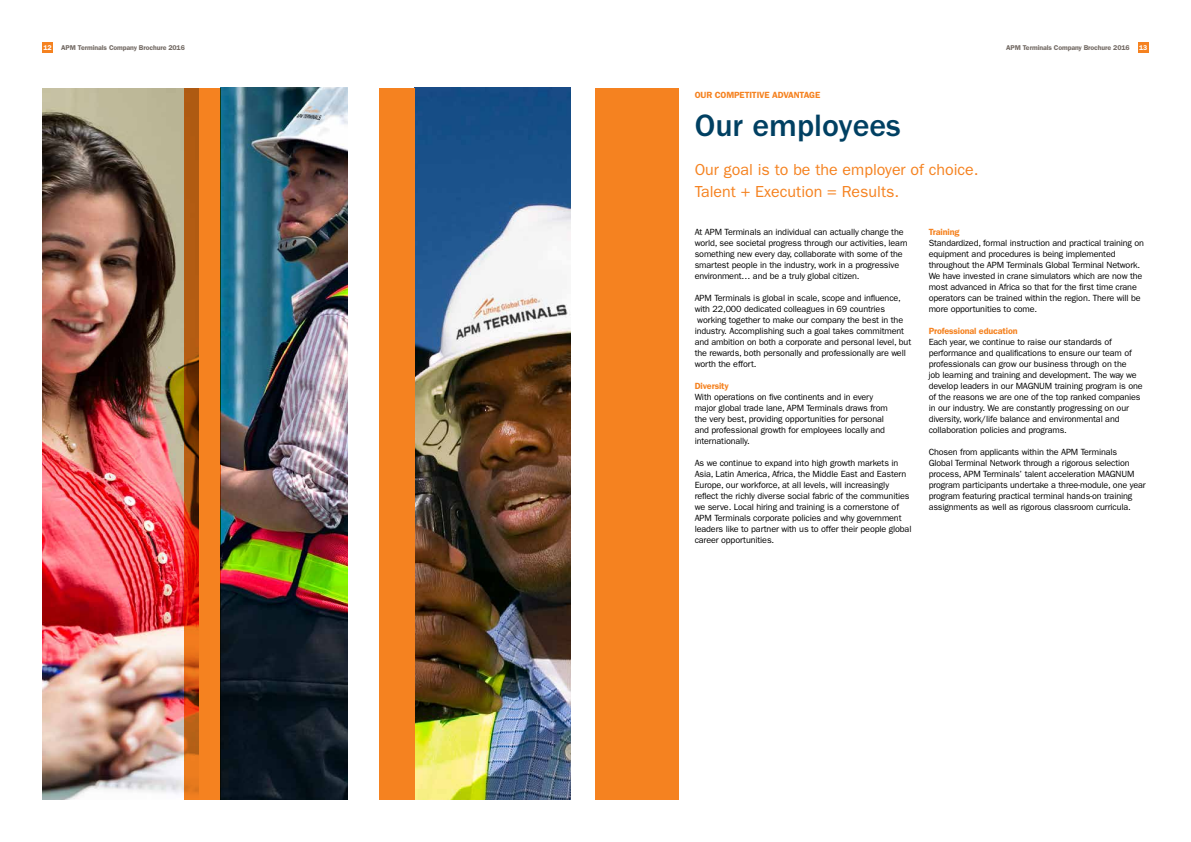
<style>
.page{position:relative;width:1191px;height:842px;background:#fff}
.page>*{position:absolute;margin:0;border:0;box-sizing:border-box;transform-origin:0 0}
.t1{font:500 32px "ITC Franklin Gothic Std";color:#004062}
.t2{font:16px/22px "ITC Franklin Gothic Std";color:#f58220}
.t3{font:9px/11px "ITC Franklin Gothic Std";letter-spacing:-.015em;color:#000}
.t4{font:600 9px "ITC Franklin Gothic Std";letter-spacing:-.015em;color:#f58220}
.t5{font:600 7px "ITC Franklin Gothic Std";letter-spacing:-.015em;color:#726963}
.t6{font:600 7px "ITC Franklin Gothic Std";color:#fff}
</style>
<div class="page">
<img style="left:43px;top:88px;width:141px;height:711px">
<img style="left:220px;top:88px;width:127px;height:711px">
<img style="left:414px;top:88px;width:156px;height:711px">
<svg style="left:184px;top:88px;width:36px;height:711px;background:#d56617"></svg>
<div style="left:379px;top:88px;width:35px;height:711px;background:#f58220"></div>
<div style="left:595px;top:88px;width:84px;height:711px;background:#f58220"></div>
<div style="left:43px;top:43px;width:10px;height:10px;background:#f58220"></div>
<div style="left:1138px;top:43px;width:10px;height:10px;background:#f58220"></div>
<p class="t6" style="left:44px;top:43px;width:10px">12</p>
<p class="t6" style="left:1139px;top:43px;width:10px">13</p>
<p class="t5" style="left:61px;top:43px;width:125px">APM Terminals Company Brochure 2016</p>
<p class="t5" style="left:1006px;top:43px;width:125px">APM Terminals Company Brochure 2016</p>
<p class="t4" style="left:694px;top:89px;width:127px">OUR COMPETITIVE ADVANTAGE</p>
<h1 class="t1" style="left:694px;top:108px;width:208px">Our employees</h1>
<h2 class="t2" style="left:694px;top:158px;width:285px">Our goal is to be the employer of choice.<br>Talent + Execution = Results.</h2>
<p class="t4" style="left:928px;top:227px;width:32px">Training</p>
<p class="t3" style="left:928px;top:238px;width:217px">Standardized, formal instruction and practical training on equipment and procedures is being implemented throughout the APM Terminals Global Terminal Network.<br>We have invested in crane simulators which are now the most advanced in Africa so that for the first time crane operators can be trained within the region. There will be more opportunities to come.</p>
<p class="t4" style="left:928px;top:326px;width:90px">Professional education</p>
<p class="t3" style="left:928px;top:337px;width:215px">Each year, we continue to raise our standards of performance and qualifications to ensure our team of professionals can grow our business through on the<br>job learning and training and development. The way we develop leaders in our MAGNUM training program is one of the reasons we are one of the top ranked companies in our industry. We are constantly progressing on our diversity, work/life balance and environmental and collaboration policies and programs.</p>
<p class="t3" style="left:928px;top:446px;width:218px">Chosen from applicants within the APM Terminals<br>Global Terminal Network through a rigorous selection process, APM Terminals’ talent acceleration MAGNUM program participants undertake a three-module, one year program featuring practical terminal hands-on training assignments as well as rigorous classroom curricula.</p>
<p class="t3" style="left:694px;top:227px;width:214px">At APM Terminals an individual can actually change the world, see societal progress through our activities, learn something new every day, collaborate with some of the smartest people in the industry, work in a progressive environment… and be a truly global citizen.</p>
<p class="t3" style="left:694px;top:293px;width:218px">APM Terminals is global in scale, scope and influence, with 22,000 dedicated colleagues in 69 countries working together to make our company the best in the industry. Accomplishing such a goal takes commitment and ambition on both a corporate and personal level, but the rewards, both personally and professionally are well worth the effort.</p>
<p class="t4" style="left:694px;top:381px;width:36px">Diversity</p>
<p class="t3" style="left:694px;top:392px;width:194px">With operations on five continents and in every major global trade lane, APM Terminals draws from the very best, providing opportunities for personal and professional growth for employees locally and internationally.</p>
<p class="t3" style="left:694px;top:457px;width:218px">As we continue to expand into high growth markets in Asia, Latin America, Africa, the Middle East and Eastern Europe, our workforce, at all levels, will increasingly reflect the richly diverse social fabric of the communities we serve. Local hiring and training is a cornerstone of APM Terminals corporate policies and why government leaders like to partner with us to offer their people global career opportunities.</p>
</div>
